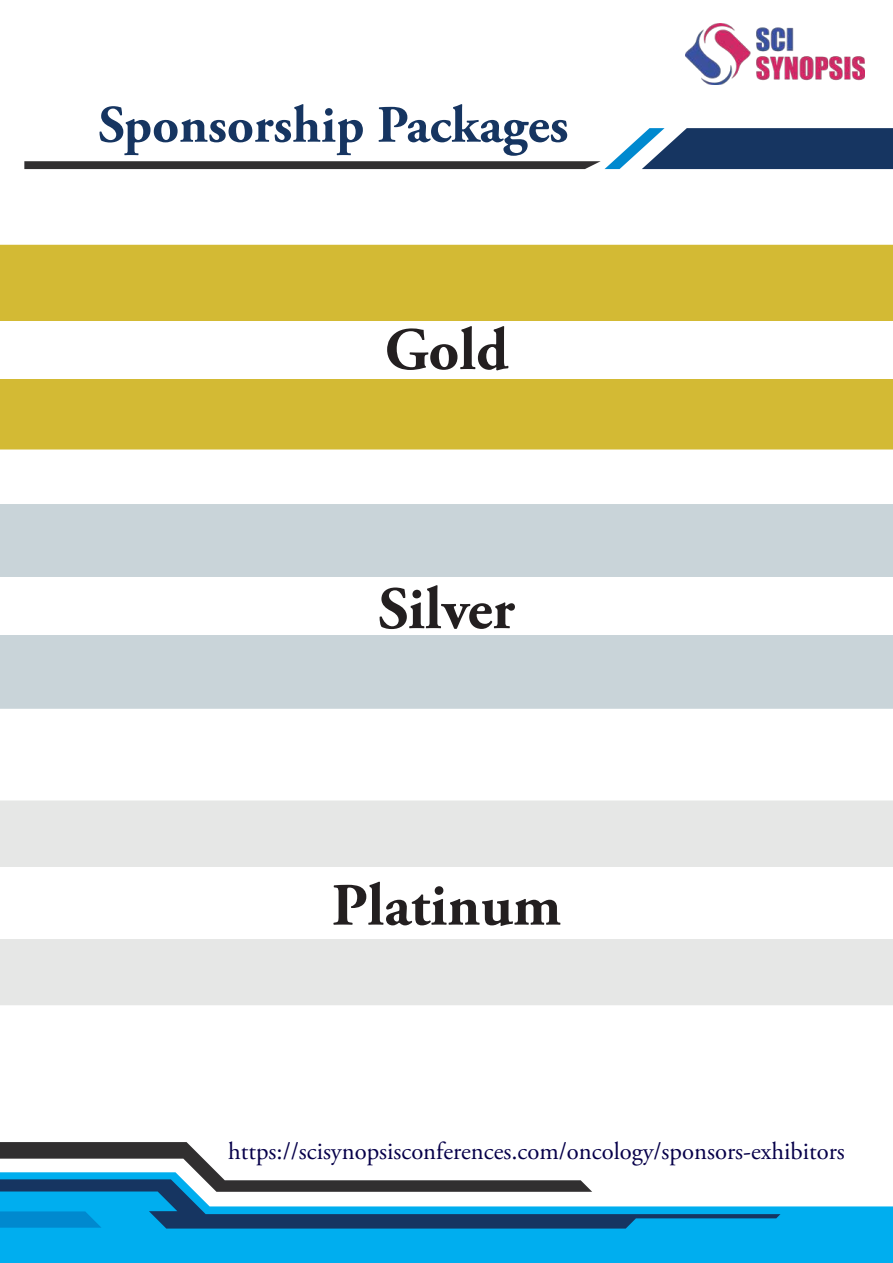
<style>
.page{position:relative;width:893px;height:1263px;background:#fff}
.page>*{position:absolute;margin:0;border:0;box-sizing:border-box;transform-origin:0 0}
.t1{font:700 60px "Adobe Garamond Pro";color:#231f20}
.t2{font:700 52.5px "Adobe Garamond Pro";color:#163561}
.t3{font:24.6px "Adobe Garamond Pro";color:#07014a}
</style>
<div class="page">
<svg style="left:24px;top:128px;width:869px;height:41px"></svg>
<div style="left:0;top:1206px;width:893px;height:57px;background:#00aeef"></div>
<svg style="left:0;top:1142px;width:780px;height:86px"></svg>
<div style="left:0;top:245px;width:893px;height:204px;background:#d3ba34"></div>
<div style="left:0;top:504px;width:893px;height:205px;background:#c9d4d9"></div>
<div style="left:0;top:578px;width:893px;height:57px;background:#fff"></div>
<div style="left:0;top:800px;width:893px;height:205px;background:#e6e7e6"></div>
<div style="left:0;top:867px;width:893px;height:72px;background:#fff"></div>
<div style="left:0;top:321px;width:893px;height:57px;background:#fff"></div>
<img style="left:685px;top:24px;width:179px;height:60px">
<h2 class="t2" style="left:98px;top:94px;width:472px">Sponsorship Packages</h2>
<h1 class="t1" style="left:385px;top:315px;width:125px">Gold</h1>
<h1 class="t1" style="left:378px;top:574px;width:138px">Silver</h1>
<h1 class="t1" style="left:332px;top:871px;width:231px">Platinum</h1>
<p class="t3" style="left:228px;top:1136px;width:618px">https://scisynopsisconferences.com/oncology/sponsors-exhibitors</p>
</div>
